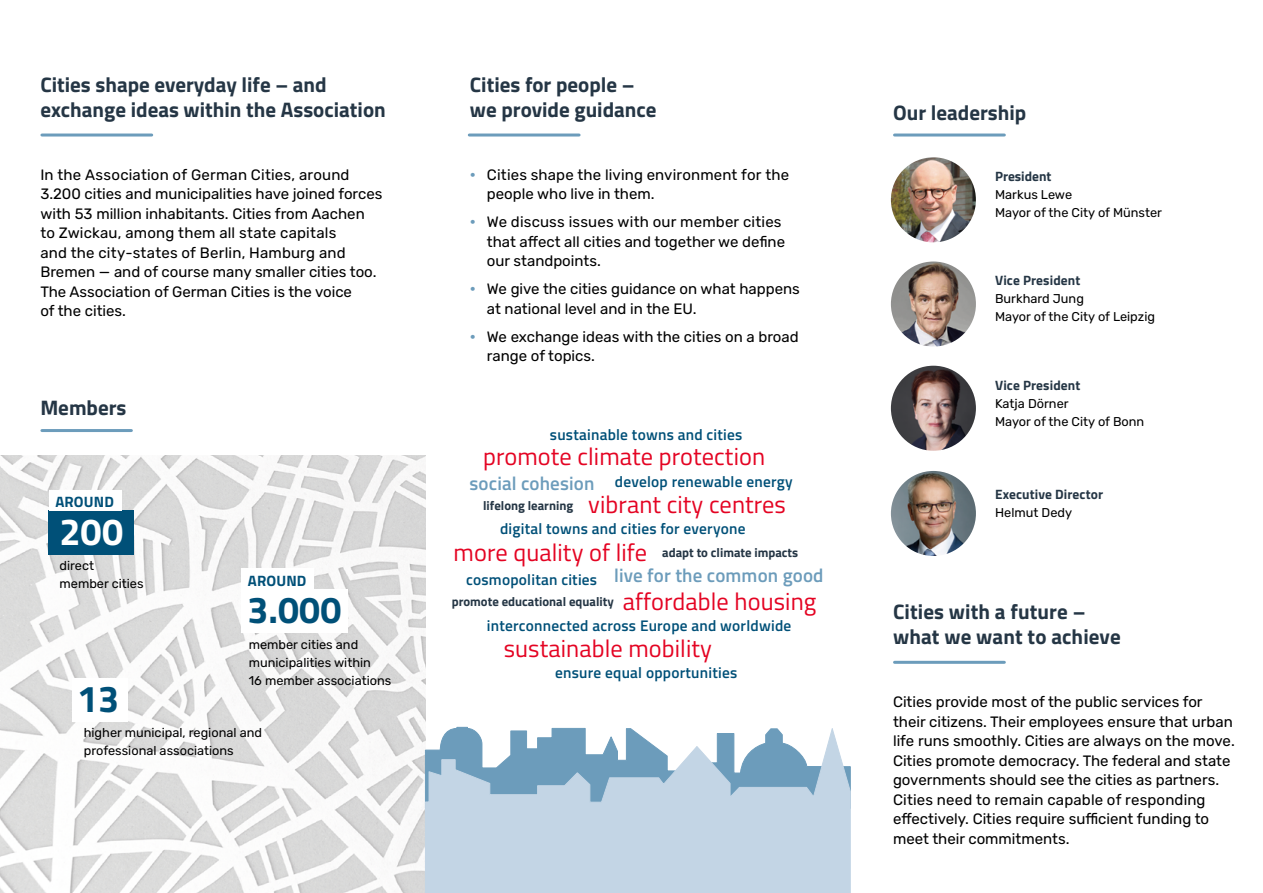
<style>
.page{position:relative;width:1263px;height:893px;background:#fff}
.page>*{position:absolute;margin:0;border:0;box-sizing:border-box;transform-origin:0 0}
.t1{font:700 37.8px "Titillium Web";color:#fff}
.t2{font:700 37.5px "Titillium Web";color:#005078}
._1__Rot{font:24.45px "Titillium Web";letter-spacing:.005em;color:#e40322}
.Ü1{font:700 21px/25.2px "Titillium Web";color:#253645}
._2__Petrol_hell{font:600 18.9px "Titillium Web";letter-spacing:.01em;color:#6c9cbb}
._3__Petrol{font:600 15.3px "Titillium Web";letter-spacing:.015em;color:#005078}
.Text_Fließ{font:15px/19.5px "Rubik";color:#000}
.Text_zu_Große_Zahlen{font:700 15px "Titillium Web";letter-spacing:.01em;color:#005078}
.Ü3{font:700 13.5px "Titillium Web";letter-spacing:.01em;color:#253645}
.Text_zu_Ü3{font:12.75px/18px "Rubik";color:#000}
._4__Anthrazit{font:700 12.75px "Titillium Web";color:#253645}
.s1{font-weight:700;font-size:15.75px;color:#6c9cbb}
</style>
<div class="page">
<img style="left:0;top:455px;width:425px;height:438px">
<div style="left:49px;top:510px;width:85px;height:44px;background:#005078"></div>
<div style="left:49px;top:490px;width:72px;height:20px;background:#fff"></div>
<hr style="left:42px;top:429px;width:89px;height:3px;background:#6c9cbb">
<hr style="left:42px;top:134px;width:110px;height:3px;background:#6c9cbb">
<hr style="left:894px;top:661px;width:110px;height:3px;background:#6c9cbb">
<hr style="left:469px;top:134px;width:110px;height:3px;background:#6c9cbb">
<hr style="left:894px;top:134px;width:110px;height:3px;background:#6c9cbb">
<div style="left:241px;top:589px;width:107px;height:43px;background:#fff"></div>
<div style="left:241px;top:569px;width:73px;height:20px;background:#fff"></div>
<div style="left:72px;top:678px;width:56px;height:44px;background:#fff"></div>
<svg style="left:425px;top:727px;width:426px;height:166px;background:#b8cedf"></svg>
<img style="left:891px;top:157px;width:85px;height:85px;border-radius:43px">
<img style="left:891px;top:471px;width:85px;height:85px;border-radius:43px">
<img style="left:891px;top:261px;width:85px;height:86px;border-radius:43px">
<img style="left:891px;top:366px;width:85px;height:85px;border-radius:43px">
<p class="Ü1" style="left:40px;top:71px;width:347px">Cities shape everyday life – and exchange ideas within the Association</p>
<p class="Text_Fließ" style="left:40px;top:165px;width:343px">In the Association of German Cities, around 3.200 cities and municipalities have joined forces with 53 million inhabitants. Cities from Aachen to Zwickau, among them all state capitals<br>and the city-states of Berlin, Hamburg and Bremen — and of course many smaller cities too.<br>The Association of German Cities is the voice<br>of the cities.</p>
<p class="Ü1" style="left:40px;top:394px;width:88px">Members</p>
<p class="Text_zu_Große_Zahlen" style="left:55px;top:490px;width:60px">AROUND</p>
<p class="t1" style="left:59px;top:503px;width:65px">200</p>
<p class="Text_zu_Ü3" style="left:60px;top:557px;width:86px">direct member cities</p>
<p class="t2" style="left:77px;top:671px;width:43px">13</p>
<p class="Text_zu_Große_Zahlen" style="left:248px;top:569px;width:60px">AROUND</p>
<p class="t2" style="left:248px;top:581px;width:95px">3.000</p>
<p class="Text_zu_Ü3" style="left:249px;top:636px;width:144px">member cities and municipalities within<br>16 member associations</p>
<p class="Text_zu_Ü3" style="left:84px;top:724px;width:180px">higher municipal, regional and professional associations</p>
<p class="Ü1" style="left:470px;top:71px;width:188px">Cities for people – we provide guidance</p>
<p class="Text_Fließ" style="left:487px;top:165px;width:304px;text-indent:-17px"><span class="s1">•</span> Cities shape the living environment for the people who live in them.</p>
<p class="Text_Fließ" style="left:487px;top:213px;width:300px;text-indent:-17px"><span class="s1">•</span> We discuss issues with our member cities that affect all cities and together we define our standpoints.</p>
<p class="Text_Fließ" style="left:487px;top:280px;width:314px;text-indent:-17px"><span class="s1">•</span> We give the cities guidance on what happens at national level and in the EU.</p>
<p class="Text_Fließ" style="left:487px;top:327px;width:313px;text-indent:-17px"><span class="s1">•</span> We exchange ideas with the cities on a broad range of topics.</p>
<p class="_3__Petrol" style="left:550px;top:423px;width:194px">sustainable towns and cities</p>
<p class="_1__Rot" style="left:483px;top:439px;width:284px">promote climate protection</p>
<p class="_2__Petrol_hell" style="left:469px;top:469px;width:126px">social cohesion</p>
<p class="_3__Petrol" style="left:615px;top:470px;width:179px">develop renewable energy</p>
<p class="_1__Rot" style="left:588px;top:487px;width:199px">vibrant city centres</p>
<p class="_4__Anthrazit" style="left:662px;top:542px;width:138px">adapt to climate impacts</p>
<p class="_3__Petrol" style="left:466px;top:568px;width:132px">cosmopolitan cities</p>
<p class="_2__Petrol_hell" style="left:614px;top:561px;width:211px">live for the common good</p>
<p class="_4__Anthrazit" style="left:483px;top:496px;width:92px">lifelong learning</p>
<p class="_3__Petrol" style="left:500px;top:517px;width:247px">digital towns and cities for everyone</p>
<p class="_1__Rot" style="left:454px;top:534px;width:195px">more quality of life</p>
<p class="_4__Anthrazit" style="left:452px;top:592px;width:163px">promote educational equality</p>
<p class="_1__Rot" style="left:623px;top:583px;width:195px">affordable housing</p>
<p class="_3__Petrol" style="left:487px;top:614px;width:306px">interconnected across Europe and worldwide</p>
<p class="_1__Rot" style="left:504px;top:631px;width:210px">sustainable mobility</p>
<p class="_3__Petrol" style="left:555px;top:661px;width:184px">ensure equal opportunities</p>
<p class="Ü1" style="left:893px;top:99px;width:135px">Our leadership</p>
<p class="Ü3" style="left:995px;top:166px;width:58px">President</p>
<p class="Text_zu_Ü3" style="left:995px;top:186px;width:79px">Markus Lewe</p>
<p class="Text_zu_Ü3" style="left:995px;top:204px;width:168px">Mayor of the City of Münster</p>
<p class="Ü3" style="left:995px;top:270px;width:87px">Vice President</p>
<p class="Text_zu_Ü3" style="left:995px;top:290px;width:90px">Burkhard Jung</p>
<p class="Text_zu_Ü3" style="left:995px;top:308px;width:161px">Mayor of the City of Leipzig</p>
<p class="Ü3" style="left:995px;top:374px;width:87px">Vice President</p>
<p class="Text_zu_Ü3" style="left:995px;top:394px;width:151px">Katja Dörner<br>Mayor of the City of Bonn</p>
<p class="Ü3" style="left:995px;top:484px;width:109px">Executive Director</p>
<p class="Text_zu_Ü3" style="left:995px;top:504px;width:79px">Helmut Dedy</p>
<p class="Ü1" style="left:893px;top:598px;width:229px">Cities with a future – what we want to achieve</p>
<p class="Text_Fließ" style="left:893px;top:693px;width:343px">Cities provide most of the public services for their citizens. Their employees ensure that urban life runs smoothly. Cities are always on the move.<br>Cities promote democracy. The federal and state governments should see the cities as partners.<br>Cities need to remain capable of responding effectively. Cities require sufficient funding to meet their commitments.</p>
</div>
